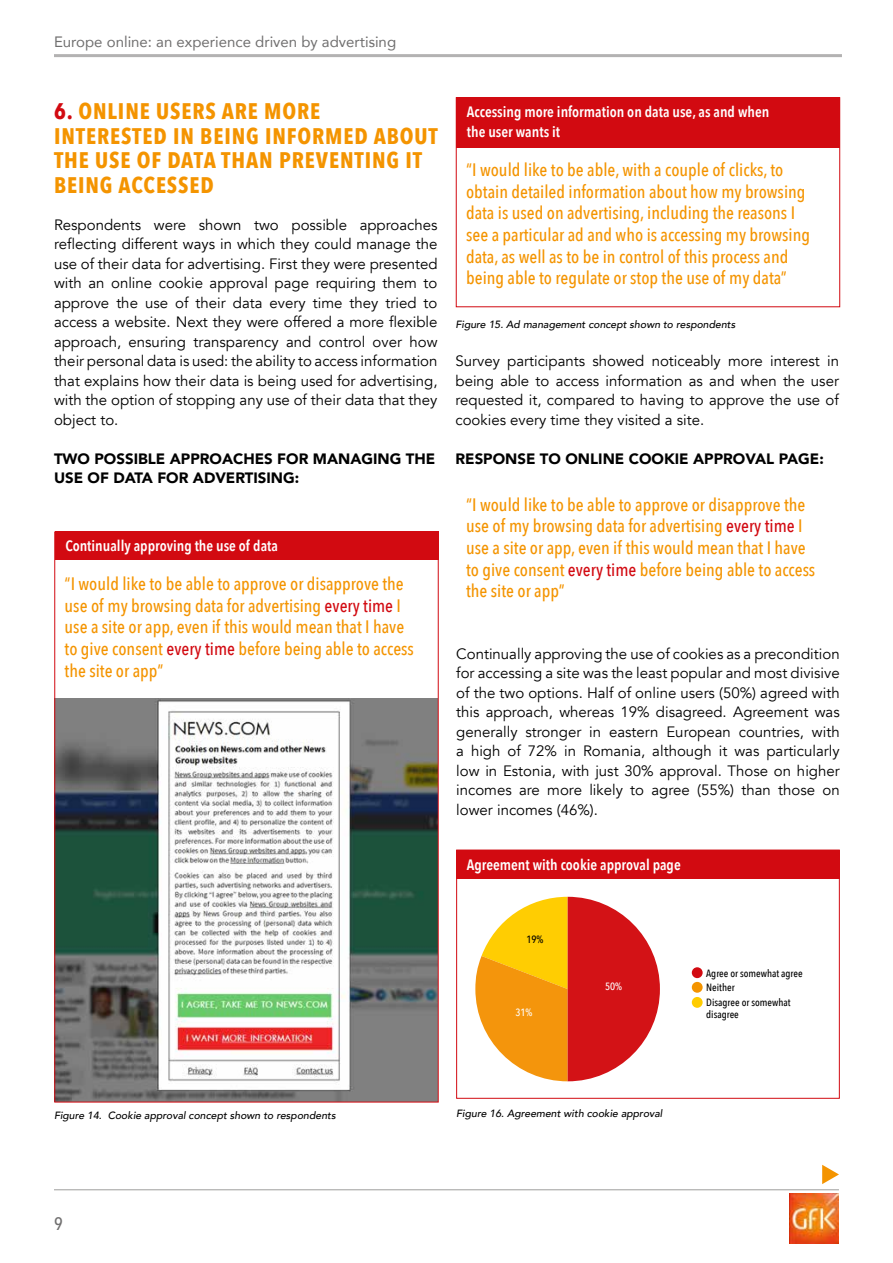
<style>
.page{position:relative;width:893px;height:1263px;background:#fff}
.page>*{position:absolute;margin:0;border:0;box-sizing:border-box;transform-origin:0 0}
.t1{font:700 22.5px/24.5px "Avenir Next Condensed";letter-spacing:.04em;color:#f49400}
.t2{font:500 18px/21.6px "Avenir Next Condensed";color:#f49400}
.t3{font:500 18px "Avenir Next Condensed";color:#706f6f}
.t4{font:15px/19.5px "Avenir";color:#000;text-align:justify}
.t5{font:600 15px/19.5px "Avenir Next Condensed";color:#fff}
.t6{font:900 15px/19.5px "Avenir";color:#000}
.t7{font:15px "Avenir";color:#706f6f}
.t8{font:italic 500 10.5px "Avenir";color:#000}
.t9{font:500 10.5px/14.9px "Avenir Next Condensed";color:#000}
.t10{font:500 10.5px "Avenir Next Condensed";color:#fff}
.s1{color:#d20a11}
</style>
<div class="page">
<hr style="left:54px;top:1189px;width:785px;height:1px;background:#9d9d9c">
<img style="left:789px;top:1194px;width:50px;height:50px">
<hr style="left:54px;top:54px;width:788px;height:3px;background:#b3b2b2">
<svg style="left:822px;top:1165px;width:17px;height:19px"></svg>
<img style="left:56px;top:699px;width:381px;height:401px">
<div style="left:55px;top:531px;width:383px;height:29px;background:#d20a11"></div>
<div style="left:456px;top:97px;width:384px;height:51px;background:#d20a11"></div>
<svg style="left:475px;top:897px;width:185px;height:184px"></svg>
<div style="left:456px;top:850px;width:384px;height:28px;background:#d20a11"></div>
<div style="left:692px;top:967px;width:11px;height:11px;background:#d20a11;border-radius:50%"></div>
<div style="left:692px;top:982px;width:11px;height:11px;background:#f49400;border-radius:50%"></div>
<div style="left:692px;top:997px;width:11px;height:11px;background:#fc0;border-radius:50%"></div>
<p class="t7" style="left:54px;top:32px;width:344px">Europe online: an experience driven by advertising</p>
<h1 class="t1" style="left:54px;top:100px;width:385px"><span class="s1">6.</span> ONLINE USERS ARE MORE<br>INTERESTED IN BEING INFORMED ABOUT<br>THE USE OF DATA THAN PREVENTING IT<br>BEING ACCESSED</h1>
<p class="t4" style="left:54px;top:215px;width:385px">Respondents were shown two possible approaches reflecting different ways in which they could manage the use of their data for advertising. First they were presented with an online cookie approval page requiring them to approve the use of their data every time they tried to access a website. Next they were offered a more flexible approach, ensuring transparency and control over how their personal data is used: the ability to access information that explains how their data is being used for advertising, with the option of stopping any use of their data that they object to.</p>
<p class="t6" style="left:54px;top:449px;width:383px">TWO POSSIBLE APPROACHES FOR MANAGING THE<br>USE OF DATA FOR ADVERTISING:</p>
<p class="t5" style="left:65px;top:537px;width:214px">Continually approving the use of data</p>
<p class="t2" style="left:65px;top:574px;width:351px">“I would like to be able to approve or disapprove the use of my browsing data for advertising <span class="s1">every time</span> I use a site or app, even if this would mean that I have to give consent <span class="s1">every time</span> before being able to access the site or app”</p>
<p class="t5" style="left:467px;top:103px;width:304px">Accessing more information on data use, as and when the user wants it</p>
<p class="t2" style="left:466px;top:160px;width:345px">“I would like to be able, with a couple of clicks, to obtain detailed information about how my browsing data is used on advertising, including the reasons I see a particular ad and who is accessing my browsing data, as well as to be in control of this process and being able to regulate or stop the use of my data”</p>
<p class="t8" style="left:455px;top:317px;width:281px">Figure 15. Ad management concept shown to respondents</p>
<p class="t4" style="left:455px;top:351px;width:385px">Survey participants showed noticeably more interest in being able to access information as and when the user requested it, compared to having to approve the use of cookies every time they visited a site.</p>
<p class="t6" style="left:455px;top:449px;width:370px">RESPONSE TO ONLINE COOKIE APPROVAL PAGE:</p>
<p class="t2" style="left:466px;top:494px;width:351px">“I would like to be able to approve or disapprove the use of my browsing data for advertising <span class="s1">every time</span> I use a site or app, even if this would mean that I have to give consent <span class="s1">every time</span> before being able to access the site or app”</p>
<p class="t4" style="left:456px;top:644px;width:385px">Continually approving the use of cookies as a precondition for accessing a site was the least popular and most divisive of the two options. Half of online users (50%) agreed with this approach, whereas 19% disagreed. Agreement was generally stronger in eastern European countries, with a high of 72% in Romania, although it was particularly low in Estonia, with just 30% approval. Those on higher incomes are more likely to agree (55%) than those on lower incomes (46%).</p>
<p class="t5" style="left:467px;top:855px;width:215px">Agreement with cookie approval page</p>
<p class="t9" style="left:526px;top:932px;width:19px">19%</p>
<p class="t10" style="left:515px;top:1006px;width:19px">31%</p>
<p class="t10" style="left:605px;top:979px;width:19px">50%</p>
<p class="t9" style="left:706px;top:966px;width:98px">Agree or somewhat agree<br>Neither<br>Disagree or somewhat</p>
<p class="t9" style="left:706px;top:1007px;width:34px">disagree</p>
<p class="t8" style="left:54px;top:1109px;width:283px">Figure 14. Cookie approval concept shown to respondents</p>
<p class="t8" style="left:456px;top:1107px;width:208px">Figure 16. Agreement with cookie approval</p>
<p class="t3" style="left:54px;top:1212px;width:10px">9</p>
</div>
